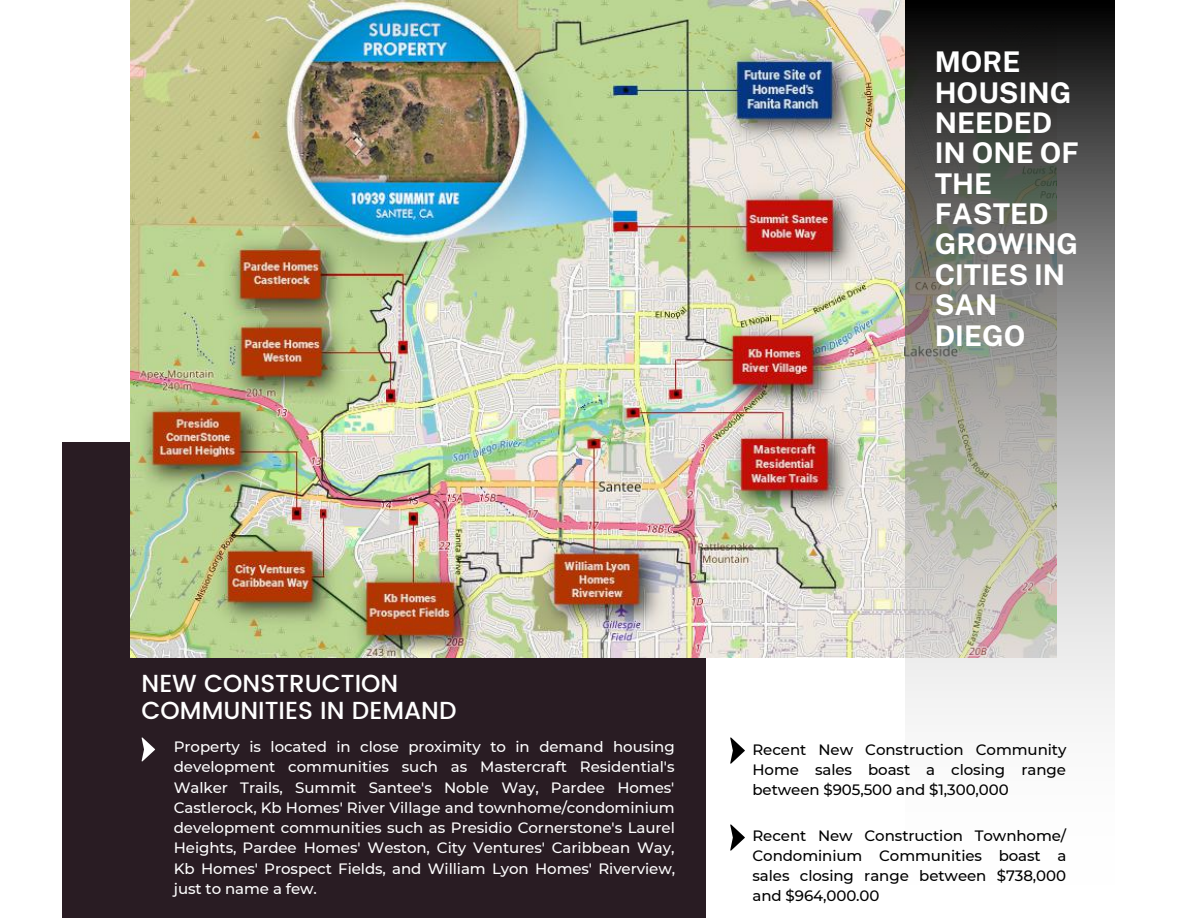
<style>
.page{position:relative;width:1188px;height:918px;background:#fff}
.page>*{position:absolute;margin:0;border:0;box-sizing:border-box;transform-origin:0 0}
.t1{font:700 28.5px/30.3px "Public Sans";color:#fff}
.t2{font:500 24.6px/27px "Poppins";color:#fff}
.t3{font:500 15px/20.2px "Montserrat";letter-spacing:-.005em;color:#fff;text-align:justify}
.t4{font:500 15px/20.2px "Montserrat";letter-spacing:-.005em;color:#000;text-align:justify}
</style>
<div class="page">
<div style="left:62px;top:442px;width:644px;height:476px;background:#291c23"></div>
<img style="left:131px;top:0;width:774px;height:658px">
<svg style="left:905px;top:0;width:209px;height:715px;background:#8c8c88"></svg>
<svg style="left:142px;top:737px;width:13px;height:24px"></svg>
<svg style="left:730px;top:737px;width:15px;height:27px"></svg>
<svg style="left:730px;top:824px;width:15px;height:27px"></svg>
<h1 class="t1" style="left:935px;top:47px;width:146px">MORE<br>HOUSING<br>NEEDED<br>IN ONE OF<br>THE<br>FASTED<br>GROWING<br>CITIES IN<br>SAN<br>DIEGO</h1>
<h2 class="t2" style="left:142px;top:670px;width:316px">NEW CONSTRUCTION<br>COMMUNITIES IN DEMAND</h2>
<p class="t3" style="left:174px;top:737px;width:503px">Property is located in close proximity to in demand housing development communities such as Mastercraft Residential's Walker Trails, Summit Santee's Noble Way, Pardee Homes' Castlerock, Kb Homes' River Village and townhome/condominium development communities such as Presidio Cornerstone's Laurel Heights, Pardee Homes' Weston, City Ventures' Caribbean Way, Kb Homes' Prospect Fields, and William Lyon Homes' Riverview, just to name a few.</p>
<p class="t4" style="left:752px;top:739px;width:315px">Recent New Construction Community Home sales boast a closing range between $905,500 and $1,300,000</p>
<p class="t4" style="left:752px;top:825px;width:315px">Recent New Construction Townhome/ Condominium Communities boast a sales closing range between $738,000 and $964,000.00</p>
</div>
